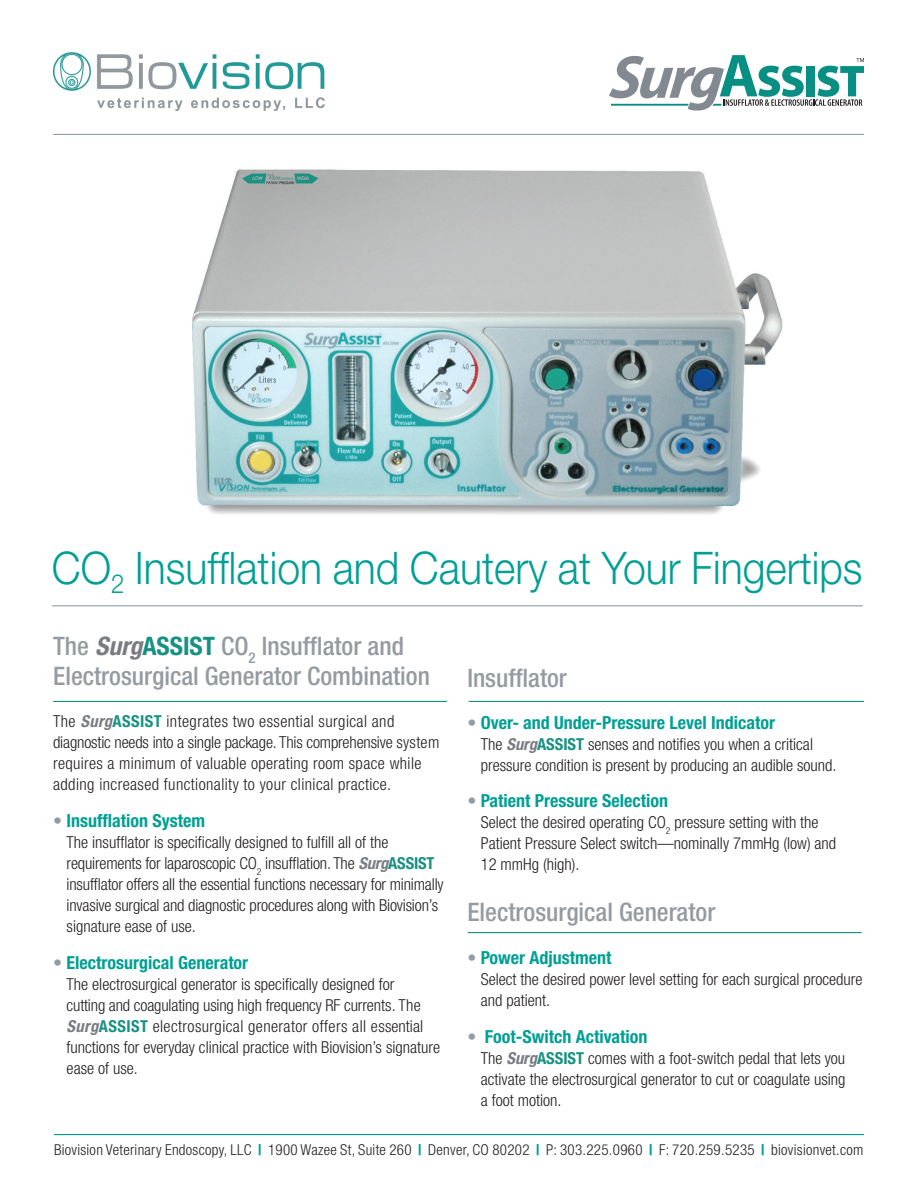
<style>
.page{position:relative;width:918px;height:1188px;background:#fff}
.page>*{position:absolute;margin:0;border:0;box-sizing:border-box;transform-origin:0 0}
.t1{font:300 45px "Helvetica Neue";color:#009f94;scale:.91 1}
.t2{font:500 condensed 25.5px/30.6px "Helvetica Neue";color:#959ca1}
.t3{font:700 condensed 18px "Helvetica Neue";color:#009f94}
.t4{font:300 condensed 16.5px/21px "Helvetica Neue";color:#231f20}
.t5{font:300 condensed 16.5px/21px "Helvetica Neue";letter-spacing:.02em;color:#231f20}
.t6{font:300 condensed 15px "Helvetica Neue";letter-spacing:.02em;color:#231f20}
.s1{font-weight:700;font-style:italic;color:#797c82}
.s2{font-weight:700;color:#179182}
.s3{color:#959ca1}
.s4{font-weight:700;color:#009f94}
</style>
<div class="page">
<img style="left:192px;top:169px;width:591px;height:345px">
<hr style="left:53px;top:701px;width:394px;height:1px;background:#169080">
<svg style="left:609px;top:55px;width:255px;height:56px"></svg>
<img style="left:53px;top:53px;width:272px;height:58px">
<hr style="left:52px;top:605px;width:811px;height:1px;background:#959ca1">
<hr style="left:469px;top:701px;width:395px;height:1px;background:#169080">
<hr style="left:468px;top:932px;width:394px;height:1px;background:#169080">
<hr style="left:54px;top:1134px;width:810px;height:1px;background:#009f94">
<hr style="left:53px;top:134px;width:811px;height:1px;background:#959ca1">
<h1 class="t1" style="left:52px;top:540px;width:893px">CO<sub>2</sub> Insufflation and Cautery at Your Fingertips</h1>
<h2 class="t2" style="left:53px;top:630px;width:378px">The <span class="s1">Surg</span><span class="s2">ASSIST</span> CO<sub>2</sub> Insufflator and<br>Electrosurgical Generator Combination</h2>
<p class="t5" style="left:53px;top:711px;width:388px">The <span class="s1">Surg</span><span class="s2">ASSIST</span> integrates two essential surgical and diagnostic needs into a single package. This comprehensive system requires a minimum of valuable operating room space while adding increased functionality to your clinical practice.</p>
<p class="t3" style="left:53px;top:810px;width:153px"><span class="s3">•</span> Insufflation System</p>
<p class="t4" style="left:67px;top:832px;width:379px">The insufflator is specifically designed to fulfill all of the requirements for laparoscopic CO<sub>2</sub> insufflation. The <span class="s1">Surg</span><span class="s2">ASSIST </span>insufflator offers all the essential functions necessary for minimally invasive surgical and diagnostic procedures along with Biovision’s signature ease of use.</p>
<p class="t3" style="left:53px;top:952px;width:197px"><span class="s3">•</span> Electrosurgical Generator</p>
<p class="t4" style="left:67px;top:973px;width:375px">The electrosurgical generator is specifically designed for<br>cutting and coagulating using high frequency RF currents. The <span class="s1">Surg</span><span class="s2">ASSIST</span> electrosurgical generator offers all essential functions for everyday clinical practice with Biovision’s signature ease of use.</p>
<h2 class="t2" style="left:467px;top:662px;width:101px">Insufflator</h2>
<p class="t3" style="left:467px;top:711px;width:309px"><span class="s3">•</span> Over- and Under-Pressure Level Indicator</p>
<p class="t4" style="left:481px;top:733px;width:357px">The <span class="s1">Surg</span><span class="s2">ASSIST</span> senses and notifies you when a critical pressure condition is present by producing an audible sound.</p>
<p class="t3" style="left:467px;top:790px;width:202px"><span class="s3">•</span> Patient Pressure Selection</p>
<p class="t4" style="left:481px;top:812px;width:357px">Select the desired operating CO<sub>2</sub> pressure setting with the<br>Patient Pressure Select switch—nominally 7mmHg (low) and<br>12 mmHg (high).</p>
<h2 class="t2" style="left:467px;top:896px;width:250px">Electrosurgical Generator</h2>
<p class="t3" style="left:467px;top:946px;width:146px"><span class="s3">•</span> Power Adjustment</p>
<p class="t4" style="left:481px;top:968px;width:383px">Select the desired power level setting for each surgical procedure and patient.</p>
<p class="t3" style="left:467px;top:1025px;width:182px"><span class="s3">•</span> Foot-Switch Activation</p>
<p class="t4" style="left:481px;top:1047px;width:366px;text-align:justify">The <span class="s1">Surg</span><span class="s2">ASSIST</span> comes with a foot-switch pedal that lets you activate the electrosurgical generator to cut or coagulate using a foot motion.</p>
<p class="t6" style="left:54px;top:1141px;width:811px">Biovision Veterinary Endoscopy, LLC <span class="s4">|</span> 1900 Wazee St, Suite 260 <span class="s4">|</span> Denver, CO 80202 <span class="s4">|</span> P: 303.225.0960 <span class="s4">|</span> F: 720.259.5235 <span class="s4">|</span> biovisionvet.com</p>
</div>
